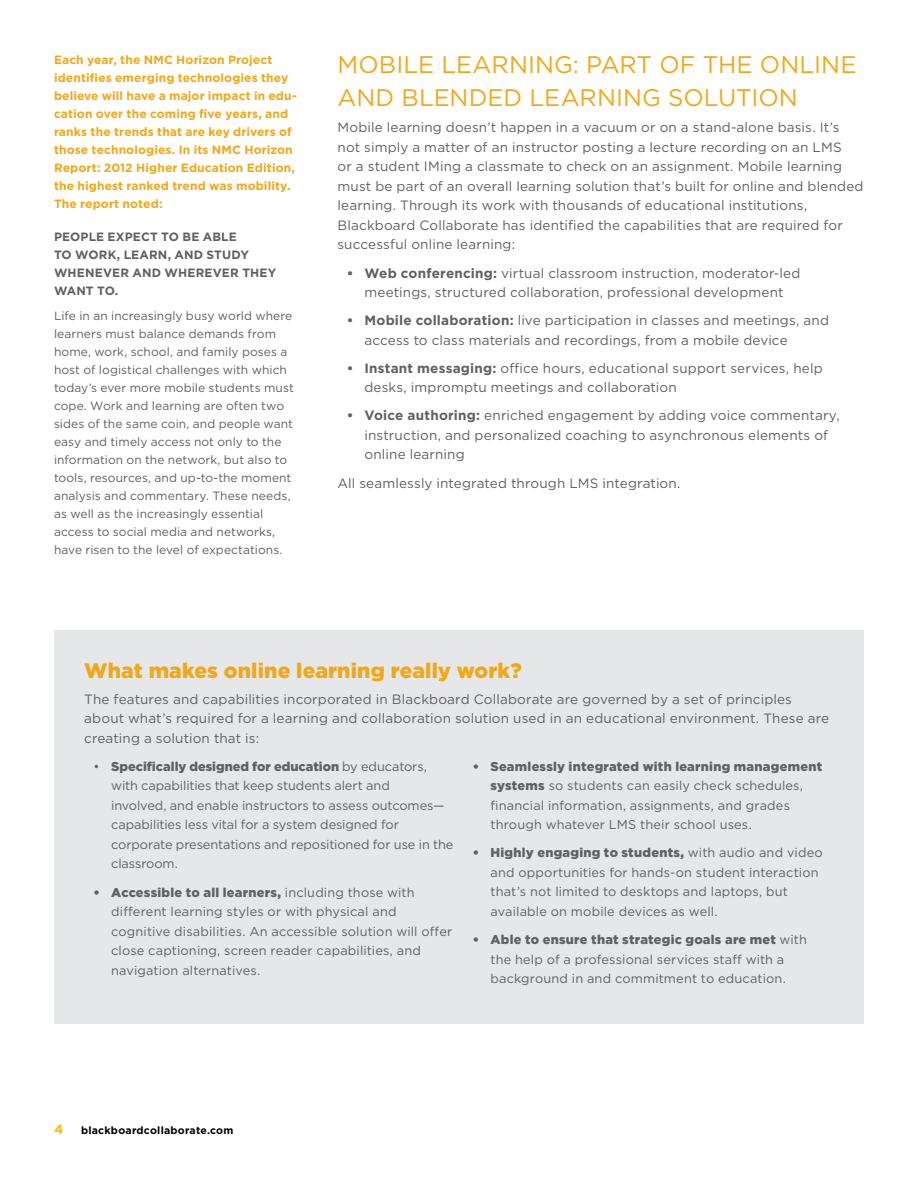
<style>
.page{position:relative;width:918px;height:1188px;background:#fff}
.page>*{position:absolute;margin:0;border:0;box-sizing:border-box;transform-origin:0 0}
.t1{font:24px/33px "Gotham";letter-spacing:.005em;color:#f2a717}
.t2{font:900 21px "Gotham";letter-spacing:.005em;color:#f2a717}
.t3{font:13.5px/19.5px "Gotham";letter-spacing:.01em;color:#5f6062}
.t4{font:700 13.5px "Gotham";color:#febc11}
.t5{font:12.75px/19.5px "Gotham";letter-spacing:.005em;color:#5f6062}
.t6{font:12px/18px "Gotham";letter-spacing:.005em;color:#5f6062}
.t7{font:700 12px/18px "Gotham";letter-spacing:.01em;color:#f2a717}
.t8{font:700 12px/18px "Gotham";letter-spacing:.01em;color:#5f6062}
.t9{font:700 10.5px "Gotham";letter-spacing:.025em;color:#000}
.s1{font-weight:700}
.s2{font-weight:900}
</style>
<div class="page">
<div style="left:54px;top:630px;width:810px;height:394px;background:#e6e7e8"></div>
<p class="t7" style="left:54px;top:50px;width:244px">Each year, the NMC Horizon Project identifies emerging technologies they believe will have a major impact in edu&shy;cation over the coming five years, and ranks the trends that are key drivers of those technologies. In its NMC Horizon Report: 2012 Higher Education Edition, the highest ranked trend was mobility.<br>The report noted:</p>
<p class="t8" style="left:54px;top:228px;width:224px">PEOPLE EXPECT TO BE ABLE<br>TO WORK, LEARN, AND STUDY<br>WHENEVER AND WHEREVER THEY<br>WANT TO.</p>
<p class="t6" style="left:54px;top:306px;width:241px">Life in an increasingly busy world where learners must balance demands from home, work, school, and family poses a host of logistical challenges with which today’s ever more mobile students must cope. Work and learning are often two sides of the same coin, and people want easy and timely access not only to the information on the network, but also to tools, resources, and up-to-the moment analysis and commentary. These needs, as well as the increasingly essential access to social media and networks, have risen to the level of expectations.</p>
<h1 class="t1" style="left:338px;top:48px;width:521px">MOBILE LEARNING: PART OF THE ONLINE<br>AND BLENDED LEARNING SOLUTION</h1>
<p class="t3" style="left:338px;top:118px;width:528px">Mobile learning doesn’t happen in a vacuum or on a stand-alone basis. It’s not simply a matter of an instructor posting a lecture recording on an LMS<br>or a student IMing a classmate to check on an assignment. Mobile learning must be part of an overall learning solution that’s built for online and blended learning. Through its work with thousands of educational institutions, Blackboard Collaborate has identified the capabilities that are required for successful online learning:</p>
<p class="t3" style="left:347px;top:263px;width:455px;text-align:center"><span class="s1">• Web conferencing:</span> virtual classroom instruction, moderator-led meetings, structured collaboration, professional development</p>
<p class="t3" style="left:364px;top:310px;width:466px;text-indent:-18px"><span class="s1">• Mobile collaboration:</span> live participation in classes and meetings, and access to class materials and recordings, from a mobile device</p>
<p class="t3" style="left:364px;top:358px;width:460px;text-indent:-18px"><span class="s1">• Instant messaging:</span> office hours, educational support services, help desks, impromptu meetings and collaboration</p>
<p class="t3" style="left:364px;top:406px;width:477px;text-indent:-18px"><span class="s1">• Voice authoring:</span> enriched engagement by adding voice commentary, instruction, and personalized coaching to asynchronous elements of online learning</p>
<p class="t3" style="left:338px;top:473px;width:345px">All seamlessly integrated through LMS integration.</p>
<h2 class="t2" style="left:84px;top:656px;width:439px">What makes online learning really work?</h2>
<p class="t3" style="left:84px;top:689px;width:746px">The features and capabilities incorporated in Blackboard Collaborate are governed by a set of principles about what’s required for a learning and collaboration solution used in an educational environment. These are creating a solution that is:</p>
<p class="t5" style="left:111px;top:756px;width:344px;text-indent:-18px">• <span class="s2">Specifically designed for education</span> by educators, with capabilities that keep students alert and<br>involved, and enable instructors to assess outcomes— capabilities less vital for a system designed for corporate presentations and repositioned for use in the classroom.</p>
<p class="t5" style="left:111px;top:882px;width:343px;text-indent:-18px"><span class="s2">• Accessible to all learners,</span> including those with different learning styles or with physical and cognitive disabilities. An accessible solution will offer close captioning, screen reader capabilities, and navigation alternatives.</p>
<p class="t5" style="left:491px;top:756px;width:333px;text-indent:-18px"><span class="s2">• Seamlessly integrated with learning management systems</span> so students can easily check schedules, financial information, assignments, and grades through whatever LMS their school uses.</p>
<p class="t5" style="left:491px;top:843px;width:334px;text-indent:-18px"><span class="s2">• Highly engaging to students,</span> with audio and video and opportunities for hands-on student interaction that’s not limited to desktops and laptops, but available on mobile devices as well.</p>
<p class="t5" style="left:473px;top:930px;width:336px;text-align:center"><span class="s2">• Able to ensure that strategic goals are met</span> with the help of a professional services staff with a background in and commitment to education.</p>
<p class="t4" style="left:54px;top:1120px;width:11px">4</p>
<p class="t9" style="left:81px;top:1123px;width:154px">blackboardcollaborate.com</p>
</div>
